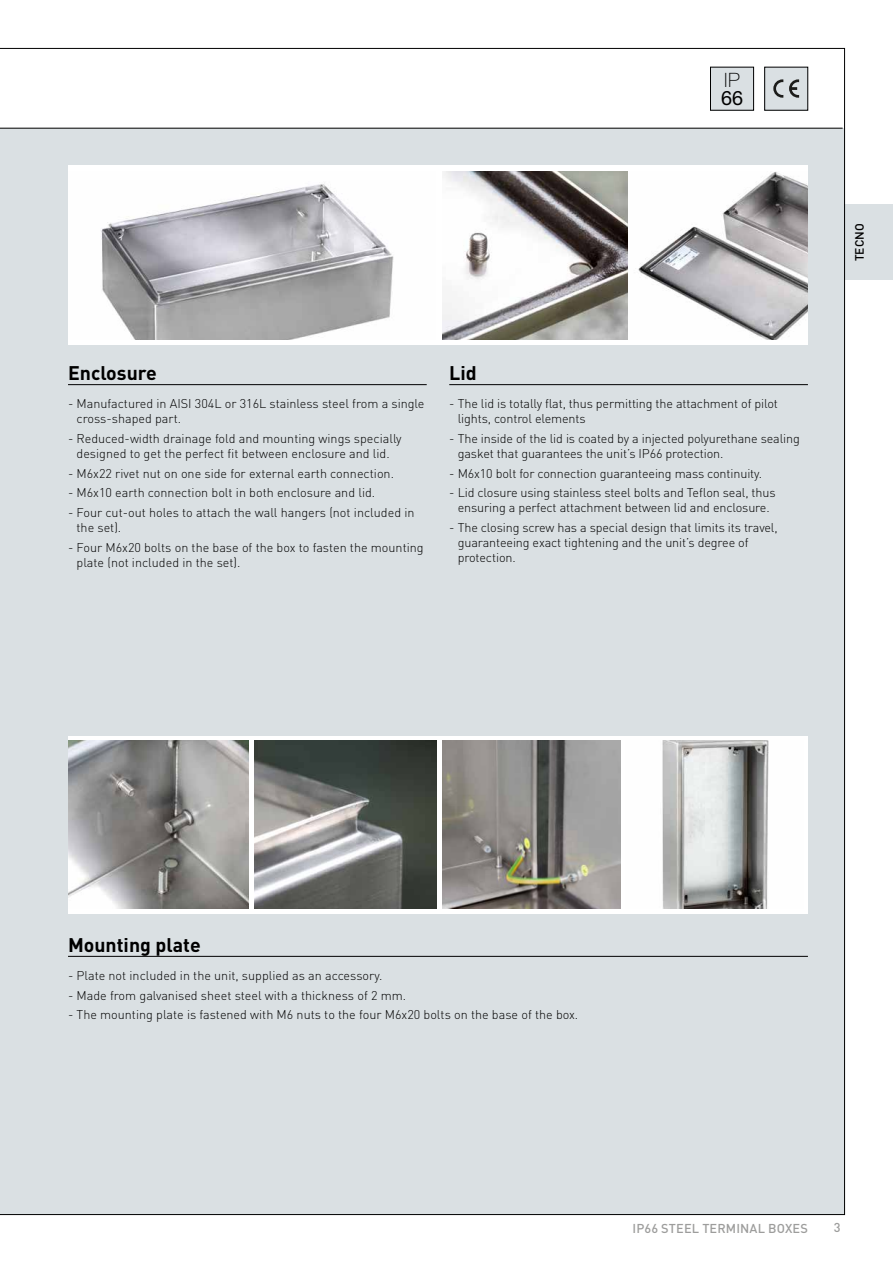
<style>
.page{position:relative;width:893px;height:1263px;background:#fff}
.page>*{position:absolute;margin:0;border:0;box-sizing:border-box;transform-origin:0 0}
.t1{font:100 19.8px "Helvetica Neue LT Pro";color:#000}
.t2{font:19.8px "Helvetica Neue LT Pro";color:#000}
.t3{font:700 19.5px "DIN Pro";color:#000}
.t4{font:500 12.75px "DIN Pro";letter-spacing:.01em;color:#9d9d9c}
.t5{font:300 12.6px/15px "DIN Pro";letter-spacing:-.005em;color:#000}
.t6{font:500 12px "DIN Pro";letter-spacing:.01em;color:#000}
</style>
<div class="page">
<div style="left:844px;top:204px;width:49px;height:76px;background:#dae0e3"></div>
<div style="left:0;top:128px;width:845px;height:1087px;background:#dae0e3"></div>
<hr style="left:68px;top:384px;width:359px;height:1px;background:#000">
<hr style="left:449px;top:384px;width:359px;height:1px;background:#000">
<div style="left:68px;top:736px;width:740px;height:177px;background:#fff"></div>
<img style="left:442px;top:741px;width:179px;height:168px">
<img style="left:662px;top:741px;width:107px;height:168px">
<img style="left:254px;top:741px;width:183px;height:168px">
<div style="left:68px;top:166px;width:740px;height:179px;background:#fff"></div>
<img style="left:101px;top:184px;width:293px;height:156px">
<img style="left:68px;top:741px;width:181px;height:168px">
<img style="left:442px;top:172px;width:366px;height:168px">
<hr style="left:68px;top:956px;width:740px;height:1px;background:#000">
<div style="left:765px;top:67px;width:43px;height:43px;background:#dae0e3"></div>
<svg style="left:773px;top:79px;width:10px;height:19px"></svg>
<svg style="left:789px;top:79px;width:10px;height:19px"></svg>
<div style="left:710px;top:67px;width:44px;height:43px;background:#dae0e3"></div>
<div style="left:710px;top:67px;width:44px;height:43px;border:1px solid #000"></div>
<h1 class="t1" style="left:724px;top:68px;width:17px">IP</h1>
<h1 class="t2" style="left:721px;top:86px;width:24px">66</h1>
<h2 class="t3" style="left:68px;top:360px;width:90px">Enclosure</h2>
<p class="t5" style="left:77px;top:396px;width:349px;text-indent:-9px">- Manufactured in AISI 304L or 316L stainless steel from a single cross-shaped part.</p>
<p class="t5" style="left:68px;top:430px;width:335px;text-align:center">- Reduced-width drainage fold and mounting wings specially designed to get the perfect fit between enclosure and lid.</p>
<p class="t5" style="left:68px;top:465px;width:327px">- M6x22 rivet nut on one side for external earth connection.</p>
<p class="t5" style="left:68px;top:485px;width:309px">- M6x10 earth connection bolt in both enclosure and lid.</p>
<p class="t5" style="left:77px;top:504px;width:339px;text-indent:-9px">- Four cut-out holes to attach the wall hangers (not included in the set).</p>
<p class="t5" style="left:77px;top:539px;width:349px;text-indent:-9px">- Four M6x20 bolts on the base of the box to fasten the mounting plate (not included in the set).</p>
<h2 class="t3" style="left:449px;top:360px;width:29px">Lid</h2>
<p class="t5" style="left:458px;top:396px;width:322px;text-indent:-9px">- The lid is totally flat, thus permitting the attachment of pilot lights, control elements</p>
<p class="t5" style="left:458px;top:430px;width:344px;text-indent:-9px">- The inside of the lid is coated by a injected polyurethane sealing gasket that guarantees the unit’s IP66 protection.</p>
<p class="t5" style="left:449px;top:465px;width:314px">- M6x10 bolt for connection guaranteeing mass continuity.</p>
<p class="t5" style="left:449px;top:485px;width:328px;text-align:center">- Lid closure using stainless steel bolts and Teflon seal, thus ensuring a perfect attachment between lid and enclosure.</p>
<p class="t5" style="left:458px;top:519px;width:321px;text-indent:-9px">- The closing screw has a special design that limits its travel, guaranteeing exact tightening and the unit’s degree of protection.</p>
<p class="t6" style="left:851px;top:261px;width:40px;rotate:-90deg">TECNO</p>
<h2 class="t3" style="left:68px;top:931px;width:134px">Mounting plate</h2>
<p class="t5" style="left:68px;top:967px;width:316px">- Plate not included in the unit, supplied as an accessory.</p>
<p class="t5" style="left:68px;top:987px;width:340px">- Made from galvanised sheet steel with a thickness of 2 mm.</p>
<p class="t5" style="left:68px;top:1007px;width:512px">- The mounting plate is fastened with M6 nuts to the four M6x20 bolts on the base of the box.</p>
<p class="t4" style="left:633px;top:1219px;width:177px">IP66 STEEL TERMINAL BOXES</p>
<p class="t4" style="left:834px;top:1218px;width:8px">3</p>
</div>
